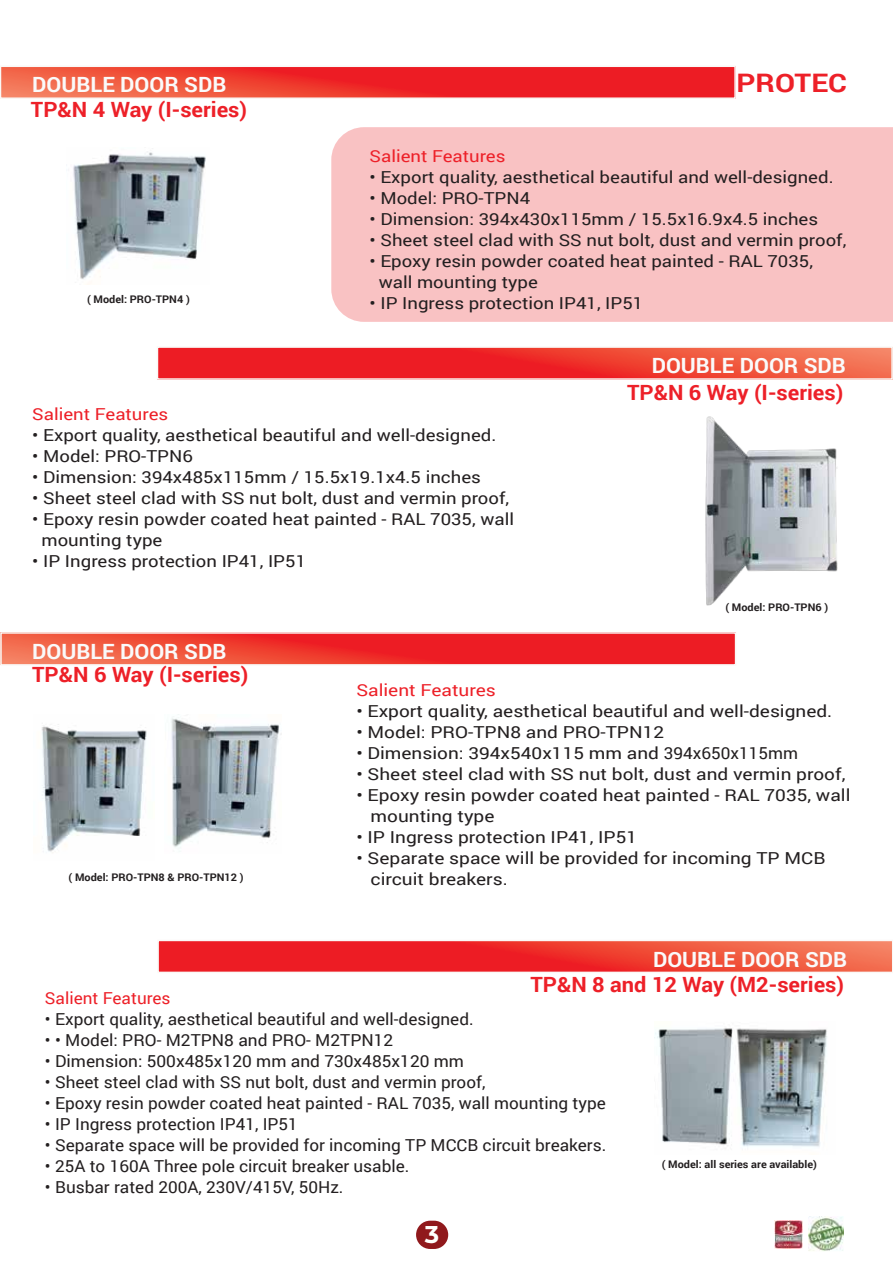
<style>
.page{position:relative;width:893px;height:1263px;background:#fff}
.page>*{position:absolute;margin:0;border:0;box-sizing:border-box;transform-origin:0 0}
.t1{font:700 25.5px "Roboto";color:#ed2028;scale:1.15 1}
.t2{font:700 24.3px "Montserrat";color:#fffffc}
.t3{font:700 21px "Roboto";color:#ed2028;scale:1.04 1}
.t4{font:700 21px "Roboto";color:#fafafa;scale:1.04 1}
.t5{font:16.5px/21px "Roboto";color:#231f20;scale:1.13 1}
.t6{font:16.5px "Roboto";color:#231f20;scale:1.04 1}
.t7{font:16.5px/21px "Roboto";color:#231f20;scale:1.15 1}
.t8{font:16.5px "Roboto";color:#231f20;scale:1.05 1}
.t9{font:16.5px "Roboto";color:#ed2028;scale:1.13 1}
.t10{font:16.5px "Roboto";color:#ed2028;scale:1.04 1}
.t11{font:16.5px "Roboto";color:#ed2028;scale:1.15 1}
.t12{font:700 10.5px "Roboto";color:#231f20;scale:1.04 1}
</style>
<div class="page">
<svg style="left:3px;top:69px;width:730px;height:27px;background:#ee352f"></svg>
<div style="left:0;top:66px;width:736px;height:33px;border:2px solid #faf8f6"></div>
<svg style="left:3px;top:635px;width:730px;height:28px;background:#ee352f"></svg>
<div style="left:0;top:632px;width:736px;height:34px;border:2px solid #faf8f6"></div>
<svg style="left:160px;top:349px;width:730px;height:28px;background:#ee3630"></svg>
<div style="left:157px;top:346px;width:736px;height:34px;border:2px solid #faf8f6"></div>
<img style="left:808px;top:1216px;width:36px;height:35px">
<img style="left:73px;top:151px;width:133px;height:128px">
<div style="left:331px;top:127px;width:562px;height:195px;background:#f9c2c3"></div>
<img style="left:41px;top:724px;width:106px;height:129px">
<img style="left:171px;top:716px;width:110px;height:131px">
<img style="left:654px;top:1028px;width:173px;height:119px">
<svg style="left:160px;top:943px;width:730px;height:27px;background:#ee3630"></svg>
<div style="left:157px;top:940px;width:736px;height:33px;border:2px solid #faf8f6"></div>
<img style="left:774px;top:1220px;width:28px;height:29px">
<img style="left:705px;top:416px;width:133px;height:190px">
<div style="left:416px;top:1221px;width:32px;height:28px;background:#90191c;border-radius:14px"></div>
<p class="t4" style="left:32px;top:70px;width:188px">DOUBLE DOOR SDB</p>
<p class="t3" style="left:31px;top:95px;width:209px">TP&amp;N 4 Way (I-series)</p>
<p class="t12" style="left:87px;top:292px;width:100px">( Model: PRO-TPN4 )</p>
<h1 class="t1" style="left:736px;top:65px;width:97px">PROTEC</h1>
<p class="t9" style="left:370px;top:144px;width:122px">Salient Features</p>
<p class="t5" style="left:370px;top:166px;width:412px">• Export quality, aesthetical beautiful and well-designed.</p>
<p class="t5" style="left:370px;top:187px;width:144px">• Model: PRO-TPN4</p>
<p class="t5" style="left:370px;top:208px;width:398px">• Dimension: 394x430x115mm / 15.5x16.9x4.5 inches</p>
<p class="t5" style="left:370px;top:229px;width:423px">• Sheet steel clad with SS nut bolt, dust and vermin proof,</p>
<p class="t5" style="left:379px;top:250px;width:386px;text-indent:-9px">• Epoxy resin powder coated heat painted - RAL 7035, wall mounting type</p>
<p class="t5" style="left:370px;top:292px;width:244px">• IP Ingress protection IP41, IP51</p>
<p class="t4" style="left:652px;top:350px;width:188px">DOUBLE DOOR SDB</p>
<p class="t3" style="left:627px;top:378px;width:209px">TP&amp;N 6 Way (I-series)</p>
<p class="t9" style="left:32px;top:402px;width:122px">Salient Features</p>
<p class="t5" style="left:32px;top:424px;width:412px">• Export quality, aesthetical beautiful and well-designed.</p>
<p class="t5" style="left:32px;top:445px;width:144px">• Model: PRO-TPN6</p>
<p class="t5" style="left:32px;top:466px;width:398px">• Dimension: 394x485x115mm / 15.5x19.1x4.5 inches</p>
<p class="t5" style="left:32px;top:487px;width:423px">• Sheet steel clad with SS nut bolt, dust and vermin proof,</p>
<p class="t5" style="left:42px;top:508px;width:420px;text-indent:-9px">• Epoxy resin powder coated heat painted - RAL 7035, wall mounting type</p>
<p class="t5" style="left:32px;top:550px;width:244px">• IP Ingress protection IP41, IP51</p>
<p class="t12" style="left:725px;top:600px;width:100px">( Model: PRO-TPN6 )</p>
<p class="t4" style="left:32px;top:636px;width:188px">DOUBLE DOOR SDB</p>
<p class="t3" style="left:32px;top:660px;width:209px">TP&amp;N 6 Way (I-series)</p>
<p class="t12" style="left:69px;top:869px;width:170px">( Model: PRO-TPN8 &amp; PRO-TPN12 )</p>
<p class="t11" style="left:356px;top:678px;width:123px">Salient Features</p>
<p class="t7" style="left:356px;top:700px;width:415px">• Export quality, aesthetical beautiful and well-designed.</p>
<p class="t7" style="left:356px;top:721px;width:269px">• Model: PRO-TPN8 and PRO-TPN12</p>
<p class="t7" style="left:356px;top:742px;width:386px">• Dimension: 394x540x115 mm and 394x650x115mm</p>
<p class="t7" style="left:356px;top:763px;width:427px">• Sheet steel clad with SS nut bolt, dust and vermin proof,</p>
<p class="t7" style="left:371px;top:784px;width:419px;text-indent:-14px">• Epoxy resin powder coated heat painted - RAL 7035, wall mounting type</p>
<p class="t7" style="left:356px;top:826px;width:246px">• IP Ingress protection IP41, IP51</p>
<p class="t7" style="left:371px;top:847px;width:397px;text-indent:-14px">• Separate space will be provided for incoming TP MCB circuit breakers.</p>
<p class="t4" style="left:653px;top:944px;width:188px">DOUBLE DOOR SDB</p>
<p class="t3" style="left:530px;top:969px;width:303px">TP&amp;N 8 and 12 Way (M2-series)</p>
<p class="t10" style="left:45px;top:987px;width:122px">Salient Features</p>
<p class="t6" style="left:45px;top:1008px;width:414px">• Export quality, aesthetical beautiful and well-designed.</p>
<p class="t6" style="left:45px;top:1029px;width:336px">• • Model: PRO- M2TPN8 and PRO- M2TPN12</p>
<p class="t8" style="left:45px;top:1050px;width:401px">• Dimension: 500x485x120 mm and 730x485x120 mm</p>
<p class="t6" style="left:45px;top:1071px;width:425px">• Sheet steel clad with SS nut bolt, dust and vermin proof,</p>
<p class="t6" style="left:45px;top:1092px;width:541px">• Epoxy resin powder coated heat painted - RAL 7035, wall mounting type</p>
<p class="t6" style="left:45px;top:1113px;width:245px">• IP Ingress protection IP41, IP51</p>
<p class="t6" style="left:45px;top:1134px;width:541px">• Separate space will be provided for incoming TP MCCB circuit breakers.</p>
<p class="t6" style="left:45px;top:1155px;width:352px">• 25A to 160A Three pole circuit breaker usable.</p>
<p class="t6" style="left:45px;top:1176px;width:289px">• Busbar rated 200A, 230V/415V, 50Hz.</p>
<p class="t12" style="left:662px;top:1157px;width:151px">( Model: all series are available)</p>
<h2 class="t2" style="left:425px;top:1216px;width:16px">3</h2>
</div>
